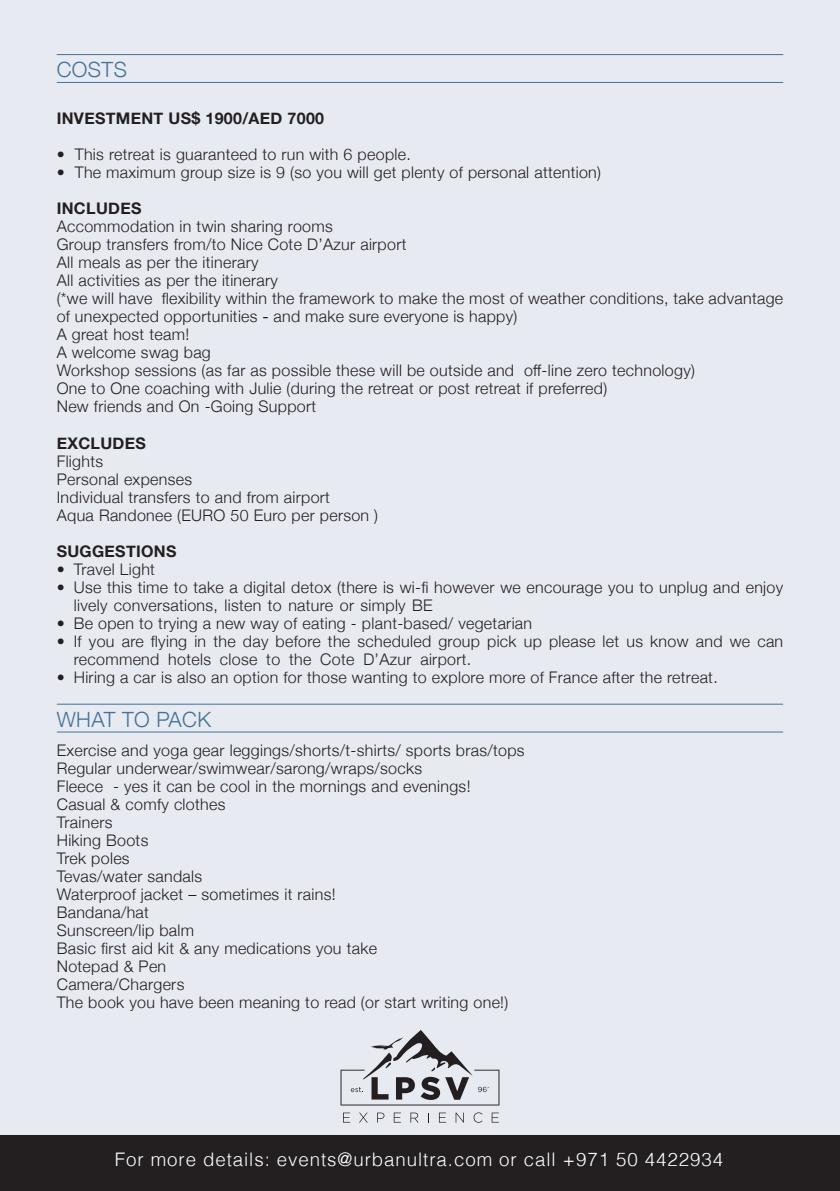
<style>
.page{position:relative;width:840px;height:1191px;background:#fff}
.page>*{position:absolute;margin:0;border:0;box-sizing:border-box;transform-origin:0 0}
.t1{font:300 21px "Helvetica Neue";letter-spacing:.02em;color:#437298}
.t2{font:300 18.6px "Helvetica";letter-spacing:.05em;color:#fff}
.t3{font:300 16px/18px "Helvetica Neue";letter-spacing:.02em;color:#231f20}
.t4{font:700 16px "Helvetica Neue";letter-spacing:.02em;color:#231f20}
.s1{font-weight:400}
</style>
<div class="page">
<div style="left:0;top:0;width:839px;height:1140px;background:#e7eaf0"></div>
<hr style="left:57px;top:82px;width:725px;height:1px;background:#437298">
<hr style="left:57px;top:54px;width:725px;height:1px;background:#437298">
<hr style="left:57px;top:731px;width:725px;height:1px;background:#437298">
<hr style="left:57px;top:704px;width:725px;height:1px;background:#437298">
<div style="left:0;top:1135px;width:839px;height:56px;background:#231f20"></div>
<svg style="left:343px;top:1112px;width:7px;height:10px"></svg>
<svg style="left:359px;top:1112px;width:8px;height:10px"></svg>
<svg style="left:377px;top:1112px;width:7px;height:10px"></svg>
<svg style="left:393px;top:1112px;width:7px;height:10px"></svg>
<svg style="left:410px;top:1112px;width:8px;height:10px"></svg>
<svg style="left:438px;top:1112px;width:8px;height:10px"></svg>
<svg style="left:455px;top:1112px;width:8px;height:10px"></svg>
<svg style="left:473px;top:1112px;width:9px;height:10px"></svg>
<svg style="left:491px;top:1112px;width:7px;height:10px"></svg>
<svg style="left:340px;top:1030px;width:159px;height:75px"></svg>
<p class="t1" style="left:57px;top:53px;width:72px">COSTS</p>
<p class="t4" style="left:57px;top:106px;width:269px">INVESTMENT US$ 1900/AED 7000</p>
<p class="t3" style="left:57px;top:144px;width:355px">• This retreat is guaranteed to run with 6 people.</p>
<p class="t3" style="left:57px;top:162px;width:545px">• The maximum group size is 9 (so you will get plenty of personal attention)</p>
<p class="t4" style="left:57px;top:196px;width:86px">INCLUDES</p>
<p class="t3" style="left:57px;top:216px;width:277px">Accommodation in twin sharing rooms</p>
<p class="t3" style="left:57px;top:234px;width:351px">Group transfers from/to Nice Cote D’Azur airport</p>
<p class="t3" style="left:57px;top:252px;width:203px">All meals as per the itinerary</p>
<p class="t3" style="left:57px;top:270px;width:222px">All activities as per the itinerary</p>
<p class="t3" style="left:57px;top:288px;width:727px">(*we will have flexibility within the framework to make the most of weather conditions, take advantage of unexpected opportunities <span class="s1">-</span> and make sure everyone is happy)</p>
<p class="t3" style="left:57px;top:324px;width:134px">A great host team!</p>
<p class="t3" style="left:57px;top:342px;width:155px">A welcome swag bag</p>
<p class="t3" style="left:57px;top:360px;width:639px">Workshop sessions (as far as possible these will be outside and off-line zero technology)</p>
<p class="t3" style="left:57px;top:378px;width:551px">One to One coaching with Julie (during the retreat or post retreat if preferred)</p>
<p class="t3" style="left:57px;top:396px;width:261px">New friends and On -Going Support</p>
<p class="t4" style="left:57px;top:430px;width:91px">EXCLUDES</p>
<p class="t3" style="left:57px;top:450px;width:48px">Flights</p>
<p class="t3" style="left:57px;top:468px;width:137px">Personal expenses</p>
<p class="t3" style="left:57px;top:486px;width:274px">Individual transfers to and from airport</p>
<p class="t3" style="left:57px;top:504px;width:323px">Aqua Randonee (EURO 50 Euro per person )</p>
<p class="t4" style="left:57px;top:538px;width:121px">SUGGESTIONS</p>
<p class="t3" style="left:57px;top:558px;width:100px">• Travel Light</p>
<p class="t3" style="left:74px;top:576px;width:710px;text-indent:-17px">• Use this time to take a digital detox (there is wi-fi however we encourage you to unplug and enjoy lively conversations, listen to nature or simply BE</p>
<p class="t3" style="left:57px;top:612px;width:476px">• Be open to trying a new way of eating - plant-based/ vegetarian</p>
<p class="t3" style="left:74px;top:630px;width:710px;text-indent:-17px">• If you are flying in the day before the scheduled group pick up please let us know and we can recommend hotels close to the Cote D’Azur airport.</p>
<p class="t3" style="left:57px;top:666px;width:662px">• Hiring a car is also an option for those wanting to explore more of France after the retreat.</p>
<p class="t1" style="left:57px;top:702px;width:156px">WHAT TO PACK</p>
<p class="t3" style="left:57px;top:740px;width:469px">Exercise and yoga gear leggings/shorts/t-shirts/ sports bras/tops</p>
<p class="t3" style="left:57px;top:758px;width:366px">Regular underwear/swimwear/sarong/wraps/socks</p>
<p class="t3" style="left:57px;top:776px;width:415px">Fleece - yes it can be cool in the mornings and evenings!</p>
<p class="t3" style="left:57px;top:794px;width:170px">Casual &amp; comfy clothes</p>
<p class="t3" style="left:57px;top:812px;width:57px">Trainers</p>
<p class="t3" style="left:57px;top:830px;width:93px">Hiking Boots</p>
<p class="t3" style="left:57px;top:848px;width:74px">Trek poles</p>
<p class="t3" style="left:57px;top:866px;width:147px">Tevas/water sandals</p>
<p class="t3" style="left:57px;top:884px;width:280px">Waterproof jacket – sometimes it rains!</p>
<p class="t3" style="left:57px;top:902px;width:94px">Bandana/hat</p>
<p class="t3" style="left:57px;top:920px;width:139px">Sunscreen/lip balm</p>
<p class="t3" style="left:57px;top:938px;width:321px">Basic first aid kit &amp; any medications you take</p>
<p class="t3" style="left:57px;top:956px;width:111px">Notepad &amp; Pen</p>
<p class="t3" style="left:57px;top:974px;width:129px">Camera/Chargers</p>
<p class="t3" style="left:57px;top:992px;width:453px">The book you have been meaning to read (or start writing one!)</p>
<p class="t2" style="left:115px;top:1143px;width:609px">For more details: events@urbanultra.com or call +971 50 4422934</p>
</div>
